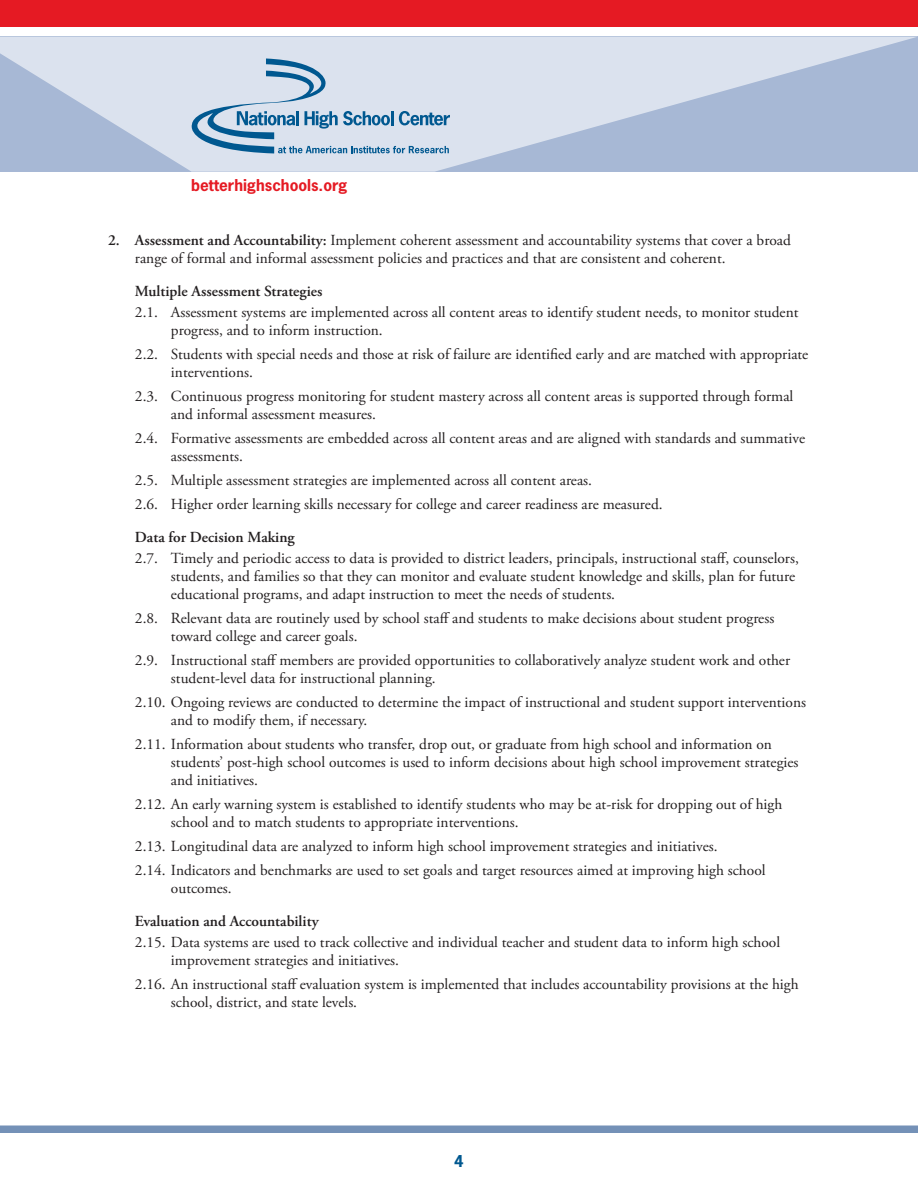
<style>
.page{position:relative;width:918px;height:1188px;background:#fff}
.page>*{position:absolute;margin:0;border:0;box-sizing:border-box;transform-origin:0 0}
.t1{font:15.3px/18px "Adobe Garamond Pro";color:#231f20}
.t2{font:600 15.3px "Adobe Garamond Pro";color:#231f20}
.t3{font:700 15.3px "News Gothic Std";color:#e51a23}
.t4{font:700 15.3px "News Gothic Std";color:#005890}
.s1{font-weight:600}
</style>
<div class="page">
<svg style="left:0;top:37px;width:918px;height:135px;background:#c3cfe2"></svg>
<div style="left:0;top:1125px;width:918px;height:8px;background:#7491b7"></div>
<svg style="left:192px;top:58px;width:258px;height:95px;background:#b8ccdf"></svg>
<div style="left:0;top:0;width:918px;height:26px;background:#e51a23"></div>
<p class="t3" style="left:191px;top:175px;width:158px">betterhighschools.org</p>
<p class="t1" style="left:135px;top:232px;width:657px;text-indent:-27px"><span class="s1">2. Assessment and Accountability:</span> Implement coherent assessment and accountability systems that cover a broad range of formal and informal assessment policies and practices and that are consistent and coherent.</p>
<p class="t2" style="left:135px;top:282px;width:189px">Multiple Assessment Strategies</p>
<p class="t1" style="left:171px;top:304px;width:629px;text-indent:-36px">2.1. Assessment systems are implemented across all content areas to identify student needs, to monitor student progress, and to inform instruction.</p>
<p class="t1" style="left:171px;top:346px;width:639px;text-indent:-36px">2.2. Students with special needs and those at risk of failure are identified early and are matched with appropriate interventions.</p>
<p class="t1" style="left:171px;top:388px;width:624px;text-indent:-36px">2.3. Continuous progress monitoring for student mastery across all content areas is supported through formal and informal assessment measures.</p>
<p class="t1" style="left:171px;top:430px;width:636px;text-indent:-36px">2.4. Formative assessments are embedded across all content areas and are aligned with standards and summative assessments.</p>
<p class="t1" style="left:135px;top:469px;width:529px;line-height:24px">2.5. Multiple assessment strategies are implemented across all content areas.<br>2.6. Higher order learning skills necessary for college and career readiness are measured.</p>
<p class="t2" style="left:135px;top:528px;width:161px">Data for Decision Making</p>
<p class="t1" style="left:171px;top:550px;width:629px;text-indent:-36px">2.7. Timely and periodic access to data is provided to district leaders, principals, instructional staff, counselors, students, and families so that they can monitor and evaluate student knowledge and skills, plan for future educational programs, and adapt instruction to meet the needs of students.</p>
<p class="t1" style="left:171px;top:610px;width:605px;text-indent:-36px">2.8. Relevant data are routinely used by school staff and students to make decisions about student progress toward college and career goals.</p>
<p class="t1" style="left:171px;top:652px;width:621px;text-indent:-36px">2.9. Instructional staff members are provided opportunities to collaboratively analyze student work and other student-level data for instructional planning.</p>
<p class="t1" style="left:171px;top:694px;width:637px;text-indent:-36px">2.10. Ongoing reviews are conducted to determine the impact of instructional and student support interventions and to modify them, if necessary.</p>
<p class="t1" style="left:171px;top:736px;width:629px;text-indent:-36px">2.11. Information about students who transfer, drop out, or graduate from high school and information on students’ post-high school outcomes is used to inform decisions about high school improvement strategies and initiatives.</p>
<p class="t1" style="left:171px;top:796px;width:613px;text-indent:-36px">2.12. An early warning system is established to identify students who may be at-risk for dropping out of high school and to match students to appropriate interventions.</p>
<p class="t1" style="left:135px;top:835px;width:632px;line-height:24px">2.13. Longitudinal data are analyzed to inform high school improvement strategies and initiatives.<br>2.14. Indicators and benchmarks are used to set goals and target resources aimed at improving high school</p>
<p class="t1" style="left:171px;top:880px;width:62px">outcomes.</p>
<p class="t2" style="left:135px;top:913px;width:185px">Evaluation and Accountability</p>
<p class="t1" style="left:171px;top:934px;width:611px;text-indent:-36px">2.15. Data systems are used to track collective and individual teacher and student data to inform high school improvement strategies and initiatives.</p>
<p class="t1" style="left:171px;top:976px;width:629px;text-indent:-36px">2.16. An instructional staff evaluation system is implemented that includes accountability provisions at the high school, district, and state levels.</p>
<p class="t4" style="left:454px;top:1151px;width:11px">4</p>
</div>
